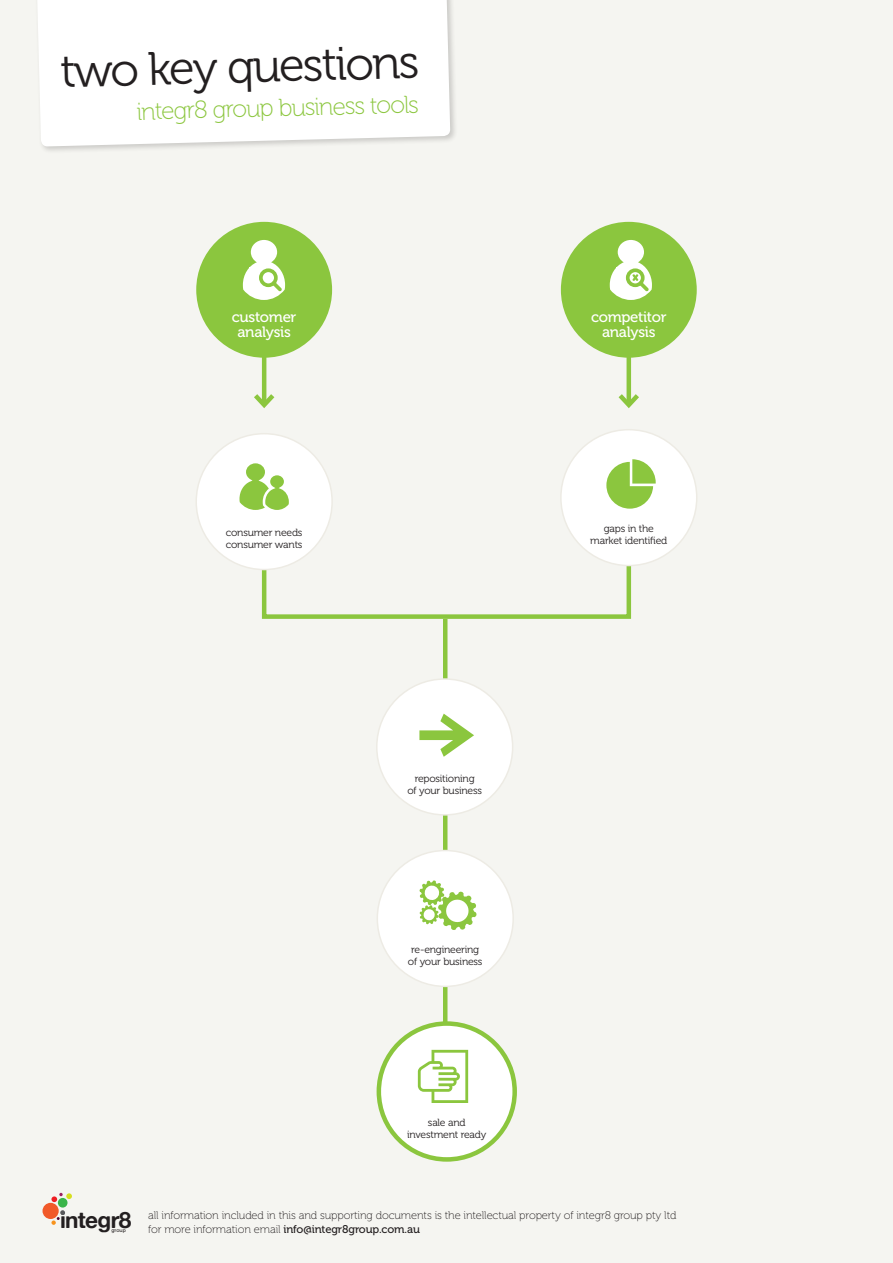
<style>
.page{position:relative;width:893px;height:1263px;background:#f5f5f1}
.page>*{position:absolute;margin:0;border:0;box-sizing:border-box;transform-origin:0 0}
.t1{font:46.8px "Museo 300";color:#231f20}
.t2{font:24.6px "Museo 100";color:#8bc63e}
.t3{font:22.65px "Alte Haas Grotesk Bold";letter-spacing:-.03em;color:#231f20}
.t4{font:15px "Museo 500";letter-spacing:-.02em;color:#fff}
.t5{font:11.25px "Museo 100";letter-spacing:-.01em;color:#231f20}
.t6{font:11.25px "Museo 500";letter-spacing:-.01em;color:#231f20}
.t7{font:10.35px "Museo 300";letter-spacing:-.02em;color:#231f20}
.t8{font:5.1px "Museo 500";color:#231f20}
.s1{font-family:"Museo 100"}
</style>
<div class="page">
<hr style="left:443px;top:619px;width:4px;height:479px;background:#8bc63e">
<svg style="left:261px;top:512px;width:371px;height:109px"></svg>
<hr style="left:262px;top:290px;width:4px;height:115px;background:#8bc63e">
<svg style="left:254px;top:389px;width:21px;height:19px"></svg>
<hr style="left:627px;top:290px;width:4px;height:115px;background:#8bc63e">
<svg style="left:618px;top:389px;width:21px;height:19px"></svg>
<div style="left:34px;top:0;width:424px;height:155px;background:#231f20;opacity:.2"></div>
<div style="left:36px;top:0;width:414px;height:147px;background:#fff"></div>
<div style="left:196px;top:222px;width:136px;height:136px;background:#8bc63e;border-radius:50%"></div>
<div style="left:561px;top:222px;width:136px;height:136px;background:#8bc63e;border-radius:50%"></div>
<div style="left:196px;top:434px;width:136px;height:135px;background:#fff;border-radius:50%"></div>
<div style="left:561px;top:430px;width:136px;height:135px;background:#fff;border-radius:50%"></div>
<div style="left:377px;top:679px;width:136px;height:136px;background:#fff;border-radius:50%"></div>
<div style="left:377px;top:850px;width:136px;height:136px;background:#fff;border-radius:50%"></div>
<div style="left:379px;top:1023px;width:136px;height:136px;background:#fff;border-radius:50%"></div>
<div style="left:377px;top:1021px;width:140px;height:141px;border:4px solid #8bc63e;border-radius:50%"></div>
<svg style="left:418px;top:1050px;width:50px;height:53px"></svg>
<svg style="left:419px;top:714px;width:55px;height:43px"></svg>
<svg style="left:419px;top:880px;width:58px;height:50px"></svg>
<svg style="left:239px;top:463px;width:50px;height:47px"></svg>
<svg style="left:243px;top:240px;width:42px;height:60px"></svg>
<svg style="left:610px;top:240px;width:42px;height:60px"></svg>
<svg style="left:606px;top:459px;width:50px;height:50px"></svg>
<div style="left:43px;top:1203px;width:16px;height:16px;background:#f15929;border-radius:50%"></div>
<div style="left:58px;top:1198px;width:10px;height:9px;background:#3ab54a;border-radius:50%"></div>
<svg style="left:51px;top:1193px;width:21px;height:9px"></svg>
<svg style="left:51px;top:1210px;width:14px;height:15px"></svg>
<p class="t1" style="left:59px;top:47px;width:361px;rotate:-2deg">two key questions</p>
<p class="t2" style="left:136px;top:97px;width:284px;rotate:-1deg">integr8 group business tools</p>
<p class="t4" style="left:232px;top:309px;width:66px">customer</p>
<p class="t4" style="left:237px;top:324px;width:55px">analysis</p>
<p class="t7" style="left:226px;top:527px;width:78px">consumer needs</p>
<p class="t7" style="left:226px;top:539px;width:78px">consumer wants</p>
<p class="t7" style="left:415px;top:772px;width:62px">repositioning</p>
<p class="t7" style="left:407px;top:784px;width:76px">of your business</p>
<p class="t7" style="left:411px;top:944px;width:70px">re-engineering</p>
<p class="t7" style="left:408px;top:956px;width:76px">of your business</p>
<p class="t7" style="left:428px;top:1117px;width:39px">sale and</p>
<p class="t7" style="left:407px;top:1129px;width:81px">investment ready</p>
<p class="t4" style="left:591px;top:309px;width:77px">competitor</p>
<p class="t4" style="left:602px;top:324px;width:55px">analysis</p>
<p class="t7" style="left:604px;top:523px;width:52px">gaps in the</p>
<p class="t7" style="left:590px;top:535px;width:79px">market identified</p>
<p class="t3" style="left:60px;top:1206px;width:73px">integr8</p>
<p class="t8" style="left:112px;top:1227px;width:16px">group</p>
<p class="t5" style="left:148px;top:1209px;width:530px">all information included in this and supporting documents is the intellectual property of integr8 group pty ltd</p>
<p class="t6" style="left:148px;top:1223px;width:273px"><span class="s1">for more information email</span> info@integr8group.com.au</p>
</div>
